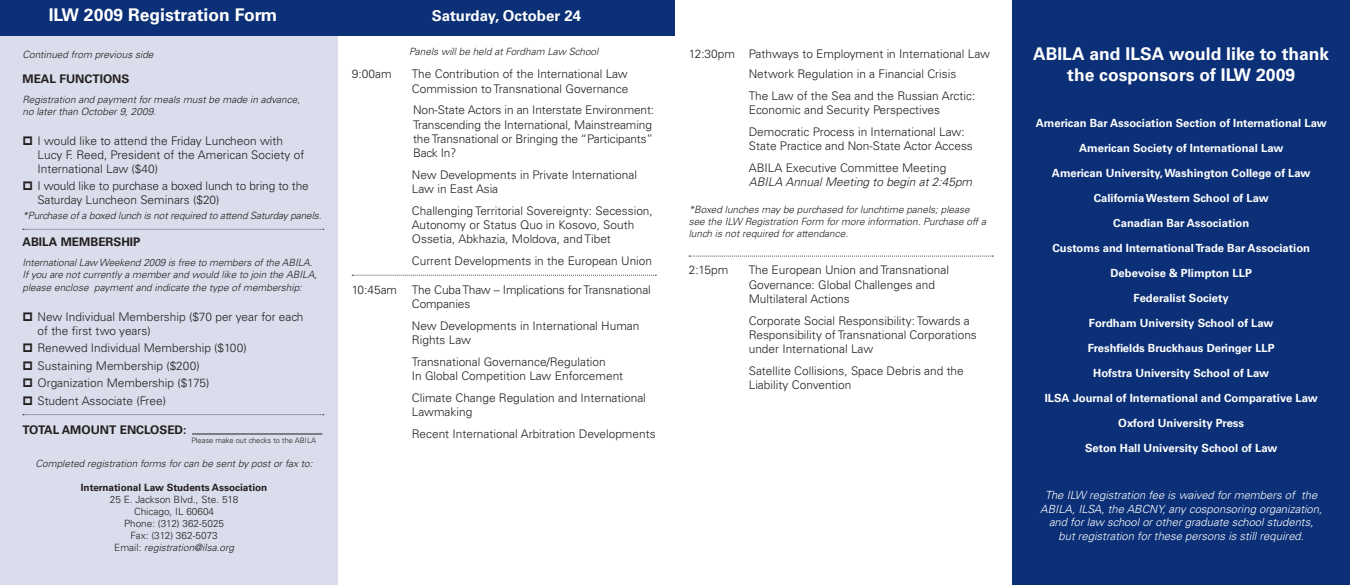
<style>
.page{position:relative;width:1350px;height:585px;background:#fff}
.page>*{position:absolute;margin:0;border:0;box-sizing:border-box;transform-origin:0 0}
.t1{font:700 17.5px/21px "Univers LT Std";color:#fff;text-align:center}
.t2{font:700 15px "Univers LT Std";color:#fff}
.t3{font:300 11.88px/14.2px "Univers LT Std";color:#231f20}
.t4{font:700 11.88px "Univers LT Std";color:#231f20}
.t5{font:italic 300 11.88px "Univers LT Std";color:#231f20}
.t6{font:700 11.25px "Univers LT Std";color:#fff}
.t7{font:italic 300 11.25px/13.5px "Univers LT Std";color:#fff;text-align:center}
.t8{font:italic 300 10px/12.5px "Univers LT Std";color:#231f20}
.t9{font:300 10px "Univers LT Std";color:#231f20}
.t10{font:700 10px "Univers LT Std";color:#231f20}
.t11{font:300 7.5px "Univers LT Std";color:#231f20}
.s1{font-style:normal}
</style>
<div class="page">
<svg style="left:352px;top:275px;width:304px;height:1px"></svg>
<svg style="left:689px;top:256px;width:304px;height:1px"></svg>
<div style="left:1012px;top:0;width:338px;height:585px;background:#0c3077"></div>
<div style="left:0;top:0;width:338px;height:585px;background:#daddeb"></div>
<div style="left:0;top:0;width:675px;height:36px;background:#0c3077"></div>
<hr style="left:192px;top:434px;width:130px;height:1px;background:#231f20">
<svg style="left:23px;top:229px;width:301px;height:1px"></svg>
<svg style="left:23px;top:414px;width:301px;height:1px"></svg>
<p class="t1" style="left:49px;top:5px;width:230px">ILW 2009 Registration Form</p>
<p class="t2" style="left:432px;top:7px;width:151px">Saturday, October 24</p>
<p class="t8" style="left:22px;top:49px;width:132px">Continued from previous side</p>
<p class="t4" style="left:22px;top:72px;width:108px">MEAL FUNCTIONS</p>
<p class="t8" style="left:22px;top:93px;width:279px">Registration and payment for meals must be made in advance, no later than October 9, 2009.</p>
<p class="t3" style="left:37px;top:134px;width:268px;line-height:13.8px">I would like to attend the Friday Luncheon with<br>Lucy F. Reed, President of the American Society of<br>International Law ($40)</p>
<p class="t3" style="left:37px;top:179px;width:273px;line-height:13.8px">I would like to purchase a boxed lunch to bring to the<br>Saturday Luncheon Seminars ($20)</p>
<p class="t8" style="left:22px;top:209px;width:301px">*Purchase of a boxed lunch is not required to attend Saturday panels.</p>
<p class="t4" style="left:22px;top:235px;width:119px">ABILA MEMBERSHIP</p>
<p class="t8" style="left:22px;top:256px;width:296px">International Law Weekend 2009 is free to members of the ABILA.<br>If you are not currently a member and would like to join the ABILA, please enclose payment and indicate the type of membership:</p>
<p class="t3" style="left:37px;top:310px;width:267px;line-height:13.8px">New Individual Membership ($70 per year for each of the first two years)</p>
<p class="t3" style="left:37px;top:341px;width:211px">Renewed Individual Membership ($100)</p>
<p class="t3" style="left:37px;top:358px;width:164px">Sustaining Membership ($200)</p>
<p class="t3" style="left:37px;top:376px;width:174px">Organization Membership ($175)</p>
<p class="t3" style="left:37px;top:393px;width:130px">Student Associate (Free)</p>
<p class="t4" style="left:22px;top:423px;width:165px">TOTAL AMOUNT ENCLOSED:</p>
<p class="t11" style="left:191px;top:436px;width:126px">Please make out checks to the ABILA</p>
<p class="t8" style="left:36px;top:457px;width:279px">Completed registration forms for can be sent by post or fax to:</p>
<p class="t10" style="left:81px;top:482px;width:188px">International Law Students Association</p>
<p class="t9" style="left:110px;top:493px;width:130px">25 E. Jackson Blvd., Ste. 518</p>
<p class="t9" style="left:134px;top:505px;width:82px">Chicago, IL 60604</p>
<p class="t9" style="left:124px;top:517px;width:102px">Phone: (312) 362-5025</p>
<p class="t9" style="left:131px;top:529px;width:89px">Fax: (312) 362-5073</p>
<p class="t8" style="left:114px;top:541px;width:121px"><span class="s1">Email:</span> registration@ilsa.org</p>
<p class="t8" style="left:409px;top:46px;width:191px">Panels will be held at Fordham Law School</p>
<p class="t3" style="left:352px;top:67px;width:41px">9:00am</p>
<p class="t3" style="left:412px;top:67px;width:218px">The Contribution of the International Law<br>Commission to Transnational Governance</p>
<p class="t3" style="left:413px;top:103px;width:243px">Non-State Actors in an Interstate Environment:<br>Transcending the International, Mainstreaming the Transnational or Bringing the “Participants” Back In?</p>
<p class="t3" style="left:412px;top:167px;width:227px">New Developments in Private International<br>Law in East Asia</p>
<p class="t3" style="left:412px;top:203px;width:243px">Challenging Territorial Sovereignty: Secession,<br>Autonomy or Status Quo in Kosovo, South<br>Ossetia, Abkhazia, Moldova, and Tibet</p>
<p class="t3" style="left:412px;top:254px;width:242px">Current Developments in the European Union</p>
<p class="t3" style="left:412px;top:282px;width:240px;text-indent:-60px">10:45am The Cuba Thaw – Implications for Transnational<br>Companies</p>
<p class="t3" style="left:412px;top:318px;width:229px">New Developments in International Human<br>Rights Law</p>
<p class="t3" style="left:412px;top:354px;width:213px">Transnational Governance/Regulation<br>In Global Competition Law Enforcement</p>
<p class="t3" style="left:412px;top:390px;width:236px">Climate Change Regulation and International<br>Lawmaking</p>
<p class="t3" style="left:412px;top:426px;width:245px">Recent International Arbitration Developments</p>
<p class="t3" style="left:689px;top:46px;width:303px">12:30pm Pathways to Employment in International Law</p>
<p class="t3" style="left:749px;top:67px;width:209px">Network Regulation in a Financial Crisis</p>
<p class="t3" style="left:749px;top:89px;width:228px">The Law of the Sea and the Russian Arctic:<br>Economic and Security Perspectives</p>
<p class="t3" style="left:749px;top:125px;width:226px">Democratic Process in International Law:<br>State Practice and Non-State Actor Access</p>
<p class="t3" style="left:749px;top:161px;width:199px">ABILA Executive Committee Meeting</p>
<p class="t5" style="left:749px;top:175px;width:225px">ABILA Annual Meeting to begin at 2:45pm</p>
<p class="t8" style="left:689px;top:204px;width:299px;line-height:12px">*Boxed lunches may be purchased for lunchtime panels; please see the ILW Registration Form for more information. Purchase off a lunch is not required for attendance.</p>
<p class="t3" style="left:689px;top:263px;width:41px">2:15pm</p>
<p class="t3" style="left:749px;top:263px;width:202px">The European Union and Transnational<br>Governance: Global Challenges and<br>Multilateral Actions</p>
<p class="t3" style="left:749px;top:313px;width:230px">Corporate Social Responsibility: Towards a<br>Responsibility of Transnational Corporations under International Law</p>
<p class="t3" style="left:749px;top:364px;width:217px">Satellite Collisions, Space Debris and the<br>Liability Convention</p>
<p class="t1" style="left:1033px;top:44px;width:298px">ABILA and ILSA would like to thank the cosponsors of ILW 2009</p>
<p class="t6" style="left:1036px;top:117px;width:292px">American Bar Association Section of International Law</p>
<p class="t6" style="left:1079px;top:142px;width:206px">American Society of International Law</p>
<p class="t6" style="left:1052px;top:167px;width:260px">American University, Washington College of Law</p>
<p class="t6" style="left:1094px;top:192px;width:177px">California Western School of Law</p>
<p class="t6" style="left:1113px;top:217px;width:138px">Canadian Bar Association</p>
<p class="t6" style="left:1052px;top:242px;width:259px">Customs and International Trade Bar Association</p>
<p class="t6" style="left:1111px;top:267px;width:143px">Debevoise &amp; Plimpton LLP</p>
<p class="t6" style="left:1134px;top:292px;width:97px">Federalist Society</p>
<p class="t6" style="left:1089px;top:317px;width:186px">Fordham University School of Law</p>
<p class="t6" style="left:1088px;top:342px;width:189px">Freshfields Bruckhaus Deringer LLP</p>
<p class="t6" style="left:1093px;top:367px;width:178px">Hofstra University School of Law</p>
<p class="t6" style="left:1045px;top:392px;width:275px">ILSA Journal of International and Comparative Law</p>
<p class="t6" style="left:1118px;top:417px;width:127px">Oxford University Press</p>
<p class="t6" style="left:1085px;top:442px;width:194px">Seton Hall University School of Law</p>
<p class="t7" style="left:1040px;top:489px;width:283px">The ILW registration fee is waived for members of the ABILA, ILSA, the ABCNY, any cosponsoring organization, and for law school or other graduate school students, but registration for these persons is still required.</p>
</div>
